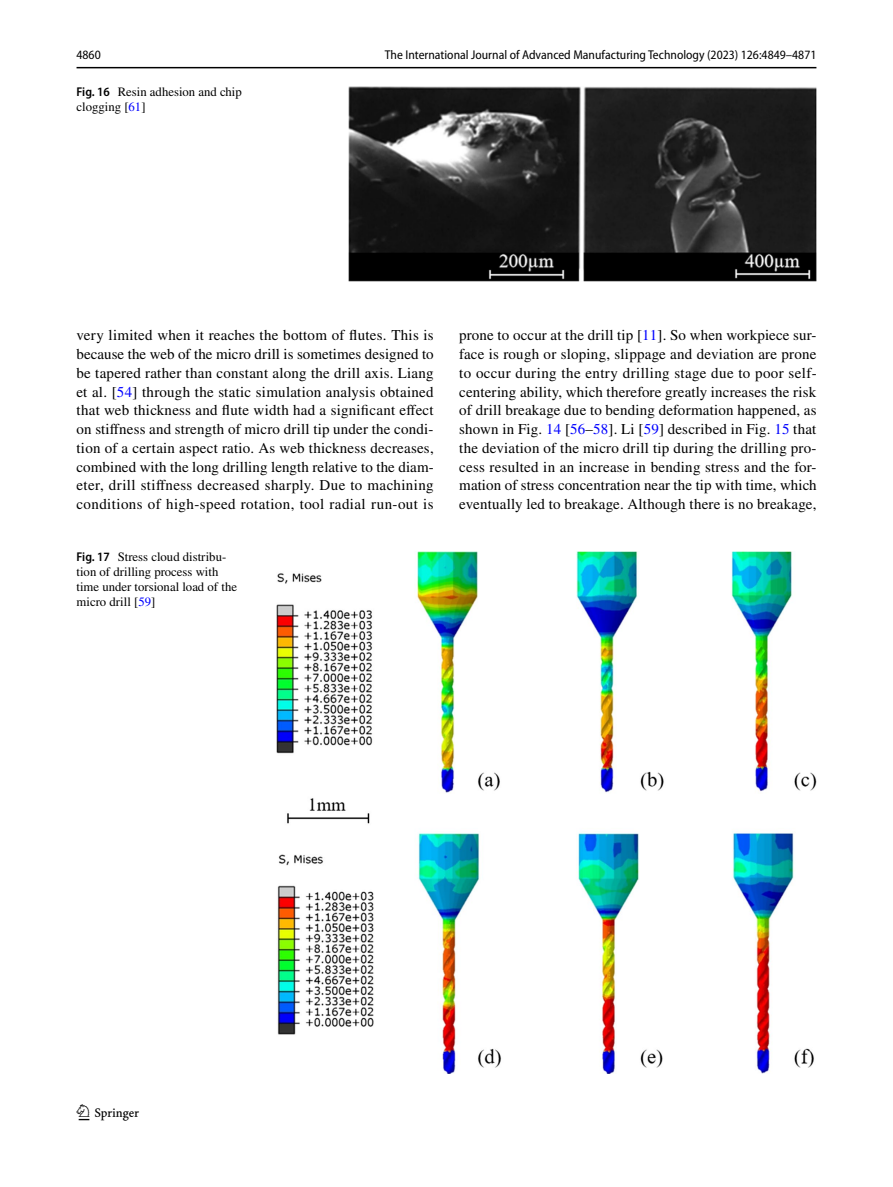
<style>
.page{position:relative;width:893px;height:1187px;background:#fff}
.page>*{position:absolute;margin:0;border:0;box-sizing:border-box;transform-origin:0 0}
.t1{font:22.5px "Springnew Regular 2";color:#000}
.t2{font:15px/18.8px "STIX";letter-spacing:.02em;color:#000;text-align:justify}
.t3{font:12.75px/15px "STIX";color:#000}
.t4{font:semi-condensed 12.75px "Myriad Pro";color:#000}
.s1{font-family:"Myriad Pro";font-weight:600;font-stretch:semi-condensed}
.s2{color:#00f}
</style>
<div class="page">
<hr style="left:77px;top:67px;width:739px;height:1px;background:#000">
<img style="left:349px;top:87px;width:467px;height:195px">
<img style="left:276px;top:551px;width:540px;height:522px">
<p class="t4" style="left:77px;top:48px;width:26px">4860</p>
<p class="t4" style="left:385px;top:48px;width:433px">The International Journal of Advanced Manufacturing Technology (2023) 126:4849–4871</p>
<p class="t3" style="left:77px;top:85px;width:167px"><span class="s1">Fig. 16</span> Resin adhesion and chip clogging [<span class="s2">61</span>]</p>
<p class="t2" style="left:77px;top:327px;width:359px">very limited when it reaches the bottom of flutes. This is because the web of the micro drill is sometimes designed to be tapered rather than constant along the drill axis. Liang et al. [<span class="s2">54</span>] through the static simulation analysis obtained that web thickness and flute width had a significant effect on stiffness and strength of micro drill tip under the condi&shy;tion of a certain aspect ratio. As web thickness decreases, combined with the long drilling length relative to the diam&shy;eter, drill stiffness decreased sharply. Due to machining conditions of high-speed rotation, tool radial run-out is</p>
<p class="t2" style="left:459px;top:327px;width:359px">prone to occur at the drill tip [<span class="s2">11</span>]. So when workpiece sur&shy;face is rough or sloping, slippage and deviation are prone to occur during the entry drilling stage due to poor self&shy;centering ability, which therefore greatly increases the risk of drill breakage due to bending deformation happened, as shown in Fig. <span class="s2">14</span> [<span class="s2">56</span>–<span class="s2">58</span>]. Li [<span class="s2">59</span>] described in Fig. <span class="s2">15</span> that the deviation of the micro drill tip during the drilling pro&shy;cess resulted in an increase in bending stress and the for&shy;mation of stress concentration near the tip with time, which eventually led to breakage. Although there is no breakage,</p>
<p class="t3" style="left:77px;top:549px;width:162px"><span class="s1">Fig. 17</span> Stress cloud distribu&shy;tion of drilling process with time under torsional load of the micro drill [<span class="s2">59</span>]</p>
<h1 class="t1" style="left:79px;top:1104px;width:62px">1 3</h1>
</div>
